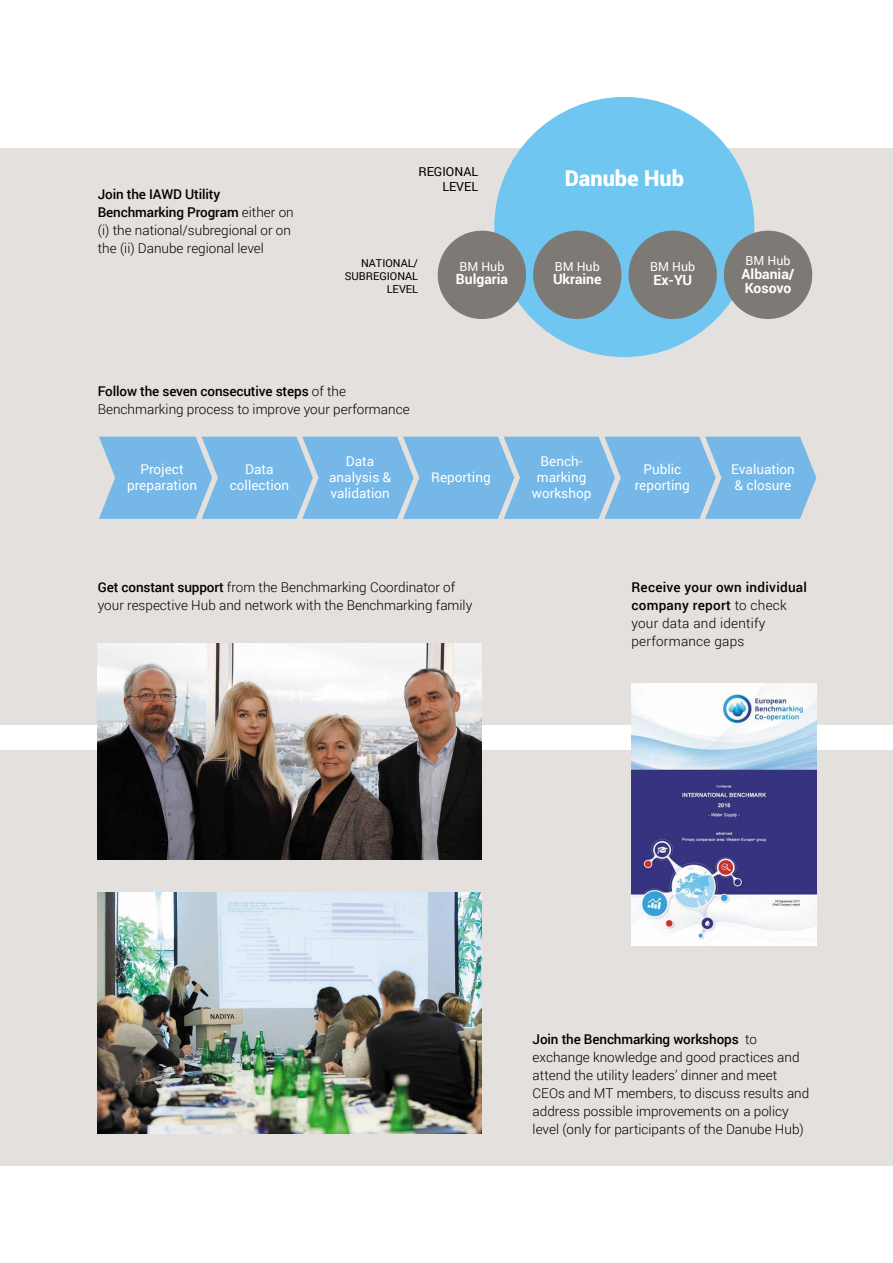
<style>
.page{position:relative;width:893px;height:1263px;background:#fff}
.page>*{position:absolute;margin:0;border:0;box-sizing:border-box;transform-origin:0 0}
.t1{font:900 21.75px "Roboto";color:#fff}
.t2{font:700 13.95px/13.8px "Roboto";color:#fff}
.t3{font:300 13.5px/18px "Roboto";color:#000}
.t4{font:13.5px/16.2px "Roboto";color:#fff;text-align:center}
.t5{font:300 13.5px/18px "Roboto";letter-spacing:.02em;color:#000}
.t6{font:12.45px "Roboto";color:#fff}
.t7{font:12.45px/15px "Roboto";color:#000;text-align:right}
.t8{font:10.95px/13px "Roboto";color:#000;text-align:right}
.s1{font-weight:500}
</style>
<div class="page">
<div style="left:0;top:149px;width:893px;height:576px;background:#e3e0dd"></div>
<div style="left:0;top:750px;width:893px;height:415px;background:#e3e0dd"></div>
<img style="left:98px;top:892px;width:383px;height:242px">
<div style="left:494px;top:97px;width:260px;height:260px;background:#6ec6f1;border-radius:50%"></div>
<div style="left:438px;top:231px;width:88px;height:88px;background:#7d7a75;border-radius:50%"></div>
<div style="left:533px;top:231px;width:88px;height:88px;background:#7d7a75;border-radius:50%"></div>
<div style="left:628px;top:231px;width:89px;height:88px;background:#7d7a75;border-radius:50%"></div>
<div style="left:724px;top:231px;width:88px;height:88px;background:#7d7a75;border-radius:50%"></div>
<img style="left:98px;top:644px;width:383px;height:216px">
<svg style="left:99px;top:437px;width:717px;height:82px;background:#7cb9e5"></svg>
<img style="left:631px;top:684px;width:185px;height:261px">
<p class="t3" style="left:98px;top:185px;width:198px"><span class="s1">Join the IAWD Utility<br>Benchmarking Program</span> either on (i) the national/subregional or on the (ii) Danube regional level</p>
<p class="t7" style="left:418px;top:163px;width:61px">REGIONAL<br>LEVEL</p>
<p class="t8" style="left:345px;top:256px;width:75px">NATIONAL/<br>SUBREGIONAL<br>LEVEL</p>
<p class="t6" style="left:459px;top:257px;width:46px">BM Hub</p>
<p class="t2" style="left:456px;top:272px;width:54px">Bulgaria</p>
<p class="t3" style="left:98px;top:381px;width:313px"><span class="s1">Follow the seven consecutive steps</span> of the<br>Benchmarking process to improve your performance</p>
<h1 class="t1" style="left:565px;top:163px;width:121px">Danube Hub</h1>
<p class="t6" style="left:555px;top:257px;width:46px">BM Hub</p>
<p class="t2" style="left:553px;top:272px;width:50px">Ukraine</p>
<p class="t6" style="left:650px;top:258px;width:46px">BM Hub</p>
<p class="t2" style="left:653px;top:273px;width:40px">Ex-YU</p>
<p class="t6" style="left:746px;top:252px;width:46px">BM Hub</p>
<p class="t2" style="left:742px;top:266px;width:54px">Albania/<br>Kosovo</p>
<p class="t4" style="left:127px;top:460px;width:71px">Project preparation</p>
<p class="t4" style="left:230px;top:460px;width:61px">Data collection</p>
<p class="t4" style="left:329px;top:453px;width:64px">Data analysis &amp; validation</p>
<p class="t4" style="left:532px;top:453px;width:61px">Bench&shy;marking workshop</p>
<p class="t4" style="left:431px;top:468px;width:61px">Reporting</p>
<p class="t4" style="left:635px;top:460px;width:57px">Public reporting</p>
<p class="t4" style="left:731px;top:460px;width:65px;text-align:left">Evaluation &amp; closure</p>
<p class="t3" style="left:98px;top:578px;width:376px"><span class="s1">Get constant support</span> from the Benchmarking Coordinator of your respective Hub and network with the Benchmarking family</p>
<p class="t5" style="left:631px;top:578px;width:177px"><span class="s1">Receive your own individual company report</span> to check your data and identify performance gaps</p>
<p class="t3" style="left:533px;top:1029px;width:278px"><span class="s1">Join the Benchmarking workshops</span> to exchange knowledge and good practices and attend the utility leaders’ dinner and meet CEOs and MT members, to discuss results and address possible improvements on a policy level (only for participants of the Danube Hub)</p>
</div>
